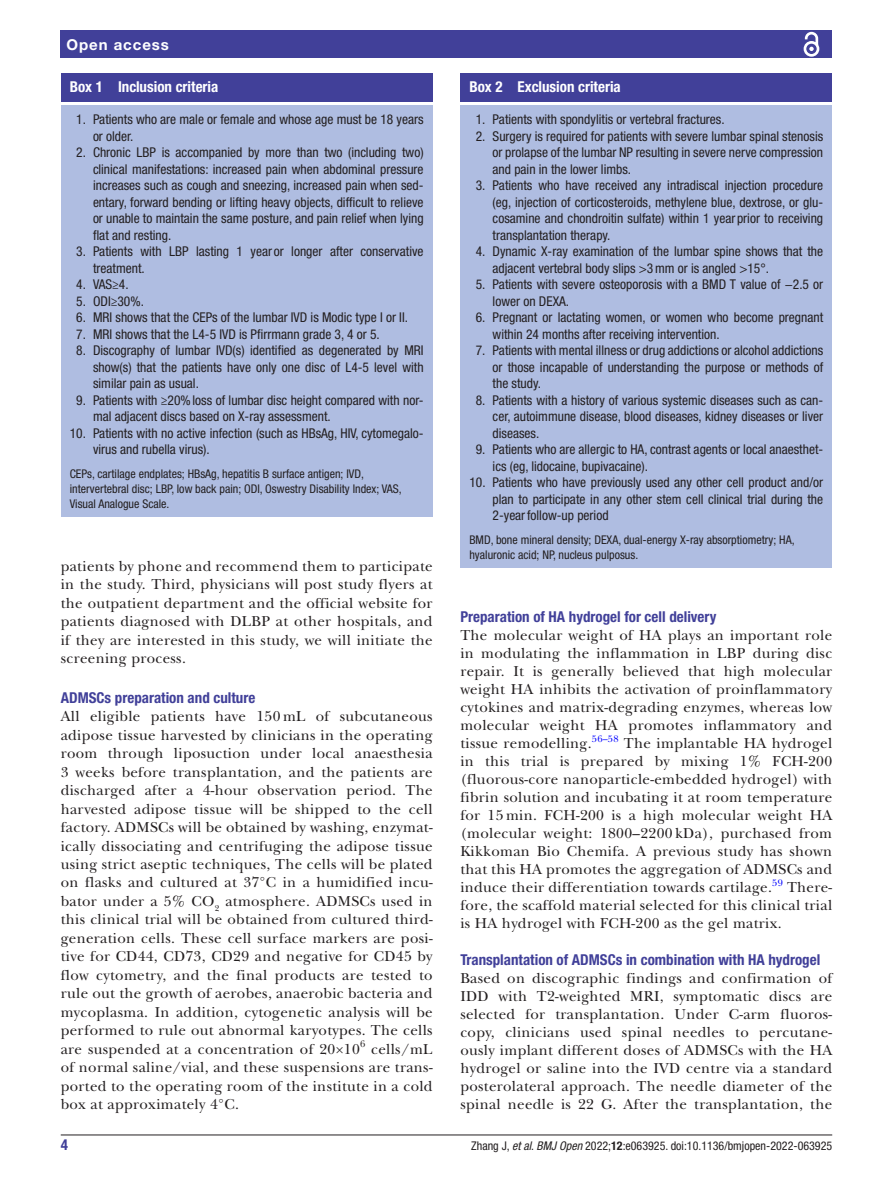
<style>
.page{position:relative;width:893px;height:1191px;background:#fff}
.page>*{position:absolute;margin:0;border:0;box-sizing:border-box;transform-origin:0 0}
.t1{font:15px/18.5px "New Baskerville";letter-spacing:.025em;color:#231f20;text-align:justify}
.t2{font:700 condensed 15px "Helvetica Neue LT Std";color:#414099}
.t3{font:700 condensed 15px "Helvetica Neue LT Std";color:#fff}
.t4{font:700 15px "Helvetica Neue LT Std";letter-spacing:.065em;color:#fff}
.t5{font:condensed 13.5px/16.5px "Helvetica Neue LT Std";color:#231f20}
.t6{font:condensed 12px/15px "Helvetica Neue LT Std";color:#231f20}
.t7{font:9.9px "New Baskerville";color:#00f}
.t8{font:9.9px "New Baskerville";color:#231f20}
.s1{font-style:italic}
.s2{font-weight:700}
</style>
<div class="page">
<hr style="left:61px;top:1134px;width:771px;height:1px;background:#231f20">
<div style="left:61px;top:31px;width:771px;height:27px;background:#414099"></div>
<svg style="left:803px;top:31px;width:17px;height:26px"></svg>
<div style="left:61px;top:73px;width:372px;height:28px;background:#414099"></div>
<div style="left:61px;top:106px;width:372px;height:411px;background:#afbde1"></div>
<div style="left:460px;top:73px;width:372px;height:28px;background:#414099"></div>
<div style="left:460px;top:106px;width:372px;height:462px;background:#afbde1"></div>
<p class="t4" style="left:66px;top:35px;width:104px">Open access</p>
<p class="t3" style="left:70px;top:78px;width:150px">Box 1 Inclusion criteria</p>
<p class="t5" style="left:93px;top:111px;width:332px;text-indent:-17px">1. Patients who are male or female and whose age must be 18 years or older.</p>
<p class="t5" style="left:93px;top:144px;width:332px;text-align:justify;text-indent:-17px">2. Chronic LBP is accompanied by more than two (including two) clinical manifestations: increased pain when abdominal pressure increases such as cough and sneezing, increased pain when sed&shy;entary, forward bending or lifting heavy objects, difficult to relieve or unable to maintain the same posture, and pain relief when lying flat and resting.</p>
<p class="t5" style="left:93px;top:243px;width:332px;text-indent:-17px">3. Patients with LBP lasting 1 year or longer after conservative treatment.</p>
<p class="t5" style="left:76px;top:276px;width:54px">4. VAS≥4.</p>
<p class="t5" style="left:76px;top:293px;width:69px">5. ODI≥30%.</p>
<p class="t5" style="left:76px;top:309px;width:333px">6. MRI shows that the CEPs of the lumbar IVD is Modic type I or II.</p>
<p class="t5" style="left:76px;top:326px;width:305px">7. MRI shows that the L4-5 IVD is Pfirrmann grade 3, 4 or 5.</p>
<p class="t5" style="left:93px;top:342px;width:332px;text-align:justify;text-indent:-17px">8. Discography of lumbar IVD(s) identified as degenerated by MRI show(s) that the patients have only one disc of L4-5 level with similar pain as usual.</p>
<p class="t5" style="left:93px;top:392px;width:332px;text-indent:-17px">9. Patients with ≥20%loss of lumbar disc height compared with nor&shy;mal adjacent discs based on X-ray assessment.</p>
<p class="t5" style="left:93px;top:425px;width:332px;text-indent:-23px">10. Patients with no active infection (such as HBsAg, HIV, cytomegalo&shy;virus and rubella virus).</p>
<p class="t6" style="left:70px;top:466px;width:333px">CEPs, cartilage endplates; HBsAg, hepatitis B surface antigen; IVD, intervertebral disc; LBP, low back pain; ODI, Oswestry Disability Index; VAS,<br>Visual Analogue Scale.</p>
<p class="t1" style="left:61px;top:557px;width:373px">patients by phone and recommend them to participate in the study. Third, physicians will post study flyers at the outpatient department and the official website for patients diagnosed with DLBP at other hospitals, and if they are interested in this study, we will initiate the screening process.</p>
<p class="t2" style="left:61px;top:688px;width:196px">ADMSCs preparation and culture</p>
<p class="t1" style="left:61px;top:707px;width:373px">All eligible patients have 150 mL of subcutaneous adipose tissue harvested by clinicians in the operating room through liposuction under local anaesthesia 3 weeks before transplantation, and the patients are discharged after a 4-hour observation period. The harvested adipose tissue will be shipped to the cell factory. ADMSCs will be obtained by washing, enzymat&shy;ically dissociating and centrifuging the adipose tissue using strict aseptic techniques, The cells will be plated on flasks and cultured at 37°C in a humidified incu&shy;bator under a 5% CO<sub>2</sub> atmosphere. ADMSCs used in this clinical trial will be obtained from cultured third&shy;generation cells. These cell surface markers are posi&shy;tive for CD44, CD73, CD29 and negative for CD45 by flow cytometry, and the final products are tested to rule out the growth of aerobes, anaerobic bacteria and mycoplasma. In addition, cytogenetic analysis will be performed to rule out abnormal karyotypes. The cells are suspended at a concentration of 20×10</p>
<p class="t8" style="left:360px;top:1038px;width:7px">6</p>
<p class="t1" style="left:61px;top:1039px;width:373px;text-indent:310px">cells/mL of normal saline/vial, and these suspensions are trans&shy;ported to the operating room of the institute in a cold box at approximately 4°C.</p>
<p class="t3" style="left:469px;top:78px;width:153px">Box 2 Exclusion criteria</p>
<p class="t5" style="left:476px;top:111px;width:250px">1. Patients with spondylitis or vertebral fractures.</p>
<p class="t5" style="left:493px;top:128px;width:332px;text-align:justify;text-indent:-17px">2. Surgery is required for patients with severe lumbar spinal stenosis or prolapse of the lumbar NP resulting in severe nerve compression and pain in the lower limbs.</p>
<p class="t5" style="left:493px;top:177px;width:332px;text-align:justify;text-indent:-17px">3. Patients who have received any intradiscal injection procedure (eg, injection of corticosteroids, methylene blue, dextrose, or glu&shy;cosamine and chondroitin sulfate) within 1 year prior to receiving transplantation therapy.</p>
<p class="t5" style="left:493px;top:243px;width:332px;text-indent:-17px">4. Dynamic X-ray examination of the lumbar spine shows that the adjacent vertebral body slips &gt;3mm or is angled &gt;15°.</p>
<p class="t5" style="left:493px;top:276px;width:332px;text-indent:-17px">5. Patients with severe osteoporosis with a BMD T value of −2.5 or lower on DEXA.</p>
<p class="t5" style="left:493px;top:309px;width:332px;text-indent:-17px">6. Pregnant or lactating women, or women who become pregnant within 24 months after receiving intervention.</p>
<p class="t5" style="left:493px;top:342px;width:332px;text-align:justify;text-indent:-17px">7. Patients with mental illness or drug addictions or alcohol addictions or those incapable of understanding the purpose or methods of the study.</p>
<p class="t5" style="left:493px;top:392px;width:332px;text-align:justify;text-indent:-17px">8. Patients with a history of various systemic diseases such as can&shy;cer, autoimmune disease, blood diseases, kidney diseases or liver diseases.</p>
<p class="t5" style="left:493px;top:441px;width:332px;text-indent:-17px">9. Patients who are allergic to HA, contrast agents or local anaesthet&shy;ics (eg, lidocaine, bupivacaine).</p>
<p class="t5" style="left:493px;top:474px;width:332px;text-align:justify;text-indent:-23px">10. Patients who have previously used any other cell product and/or plan to participate in any other stem cell clinical trial during the 2-yearfollow-up period</p>
<p class="t6" style="left:469px;top:532px;width:327px">BMD, bone mineral density; DEXA, dual-energy X-ray absorptiometry; HA, hyaluronic acid; NP, nucleus pulposus.</p>
<p class="t2" style="left:460px;top:608px;width:258px">Preparation of HA hydrogel for cell delivery</p>
<p class="t1" style="left:460px;top:626px;width:373px;line-height:18px">The molecular weight of HA plays an important role in modulating the inflammation in LBP during disc repair. It is generally believed that high molecular weight HA inhibits the activation of proinflammatory cytokines and matrix-degrading enzymes, whereas low molecular weight HA promotes inflammatory and tissue remodelling.</p>
<p class="t7" style="left:592px;top:732px;width:28px">56–58</p>
<p class="t1" style="left:460px;top:734px;width:373px;line-height:18px;text-indent:164px">The implantable HA hydrogel in this trial is prepared by mixing 1% FCH-200 (fluorous-core nanoparticle-embedded hydrogel) with fibrin solution and incubating it at room temperature for 15 min. FCH-200 is a high molecular weight HA (molecular weight: 1800–2200 kDa), purchased from Kikkoman Bio Chemifa. A previous study has shown that this HA promotes the aggregation of ADMSCs and induce their differentiation towards cartilage.</p>
<p class="t7" style="left:772px;top:876px;width:12px">59</p>
<p class="t1" style="left:460px;top:878px;width:373px;line-height:18px;text-indent:327px">There&shy;fore, the scaffold material selected for this clinical trial is HA hydrogel with FCH-200 as the gel matrix.</p>
<p class="t2" style="left:460px;top:951px;width:361px">Transplantation of ADMSCs in combination with HA hydrogel</p>
<p class="t1" style="left:460px;top:969px;width:373px;line-height:18px">Based on discographic findings and confirmation of IDD with T2-weighted MRI, symptomatic discs are selected for transplantation. Under C-arm fluoros&shy;copy, clinicians used spinal needles to percutane&shy;ously implant different doses of ADMSCs with the HA hydrogel or saline into the IVD centre via a standard posterolateral approach. The needle diameter of the spinal needle is 22 G. After the transplantation, the</p>
<p class="t2" style="left:61px;top:1135px;width:9px">4</p>
<p class="t6" style="left:471px;top:1137px;width:362px">Zhang J, <span class="s1">et al</span>. <span class="s1">BMJ Open</span> 2022;<span class="s2">12</span>:e063925. doi:10.1136/bmjopen-2022-063925</p>
</div>
